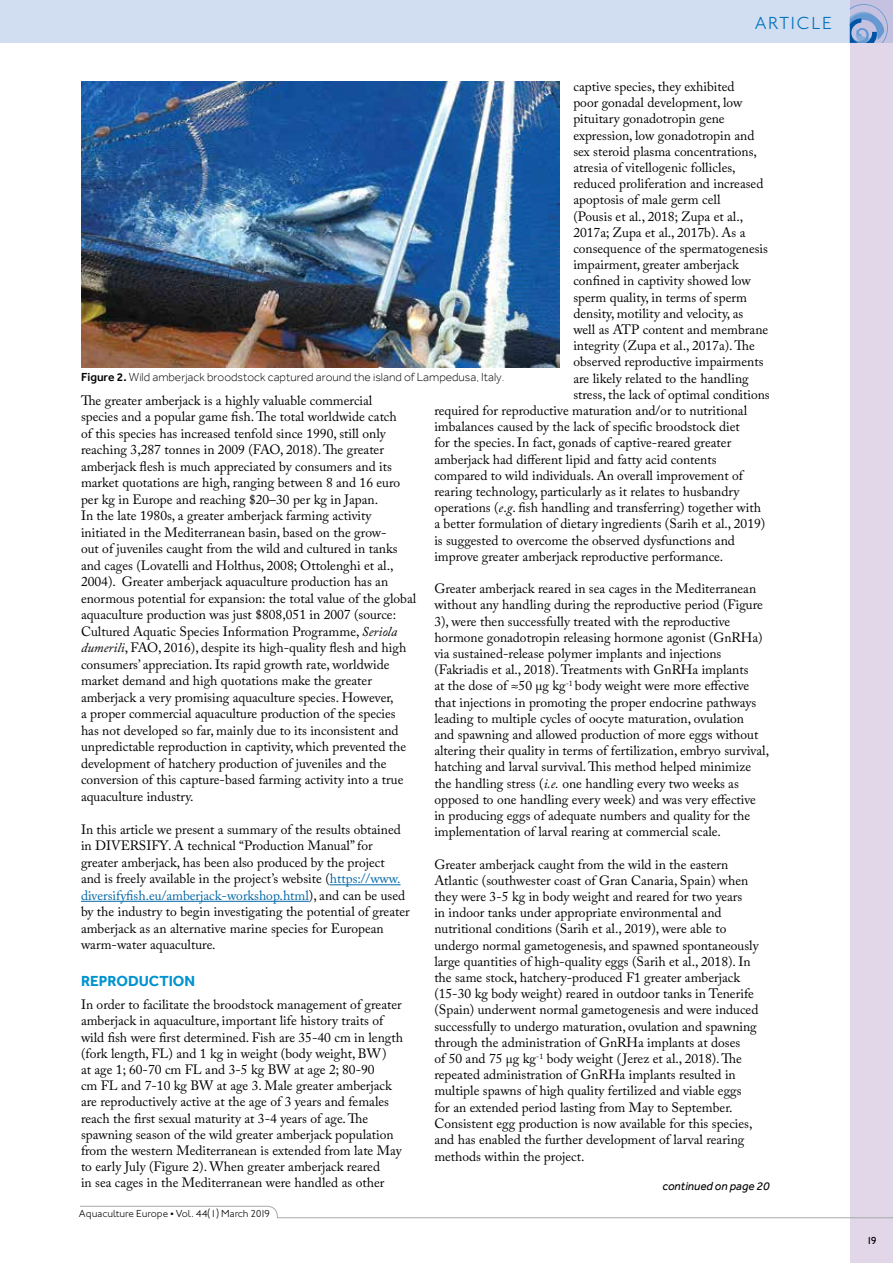
<style>
.page{position:relative;width:893px;height:1263px;background:#fff}
.page>*{position:absolute;margin:0;border:0;box-sizing:border-box;transform-origin:0 0}
.t1{font:300 18px "Johnston ITC";letter-spacing:.095em;color:#0072bc}
.t2{font:700 15px "Effra";color:#0093d0}
.t3{font:13.5px/16.2px "Adobe Caslon Pro";color:#000}
.t4{font:300 12px "Effra";color:#000}
.t5{font:italic 12px "Effra";color:#000}
.t6{font:300 10.5px "Johnston ITC";letter-spacing:-.005em;color:#000}
.t7{font:500 10.5px "Johnston ITC";color:#000}
.s1{font-style:italic}
.s2{font-weight:500}
.s3{color:#0066a6}
</style>
<div class="page">
<div style="left:0;top:0;width:893px;height:43px;background:#d1ddf1"></div>
<div style="left:850px;top:0;width:43px;height:1263px;background:#e2d7e9"></div>
<svg style="left:850px;top:4px;width:38px;height:39px"></svg>
<svg style="left:80px;top:1205px;width:813px;height:13px"></svg>
<hr style="left:330px;top:884px;width:71px;height:1px;background:#0066a6">
<hr style="left:81px;top:901px;width:228px;height:1px;background:#0066a6">
<img style="left:82px;top:81px;width:478px;height:287px">
<h1 class="t1" style="left:755px;top:13px;width:79px">ARTICLE</h1>
<p class="t3" style="left:573px;top:78px;width:163px">captive species, they exhibited</p>
<p class="t3" style="left:573px;top:94px;width:171px">poor gonadal development, low</p>
<p class="t3" style="left:573px;top:111px;width:153px">pituitary gonadotropin gene</p>
<p class="t3" style="left:573px;top:127px;width:182px">expression, low gonadotropin and</p>
<p class="t3" style="left:573px;top:143px;width:185px">sex steroid plasma concentrations,</p>
<p class="t3" style="left:573px;top:159px;width:164px">atresia of vitellogenic follicles,</p>
<p class="t3" style="left:573px;top:175px;width:191px">reduced proliferation and increased</p>
<p class="t3" style="left:573px;top:192px;width:149px">apoptosis of male germ cell</p>
<p class="t3" style="left:573px;top:208px;width:171px">(Pousis et al., 2018; Zupa et al.,</p>
<p class="t3" style="left:573px;top:224px;width:174px">2017a; Zupa et al., 2017b). As a</p>
<p class="t3" style="left:573px;top:240px;width:196px">consequence of the spermatogenesis</p>
<p class="t3" style="left:573px;top:256px;width:167px">impairment, greater amberjack</p>
<p class="t3" style="left:573px;top:273px;width:179px">confined in captivity showed low</p>
<p class="t3" style="left:573px;top:289px;width:175px">sperm quality, in terms of sperm</p>
<p class="t3" style="left:573px;top:305px;width:171px">density, motility and velocity, as</p>
<p class="t3" style="left:573px;top:321px;width:196px">well as ATP content and membrane</p>
<p class="t3" style="left:573px;top:337px;width:183px">integrity (Zupa et al., 2017a). The</p>
<p class="t3" style="left:573px;top:354px;width:192px">observed reproductive impairments</p>
<p class="t3" style="left:573px;top:370px;width:177px">are likely related to the handling</p>
<p class="t3" style="left:573px;top:386px;width:198px">stress, the lack of optimal conditions</p>
<p class="t3" style="left:434px;top:402px;width:314px">required for reproductive maturation and/or to nutritional</p>
<p class="t3" style="left:434px;top:418px;width:307px">imbalances caused by the lack of specific broodstock diet</p>
<p class="t3" style="left:434px;top:435px;width:298px">for the species. In fact, gonads of captive-reared greater</p>
<p class="t3" style="left:434px;top:451px;width:284px">amberjack had different lipid and fatty acid contents</p>
<p class="t3" style="left:434px;top:467px;width:310px">compared to wild individuals. An overall improvement of</p>
<p class="t3" style="left:434px;top:483px;width:307px">rearing technology, particularly as it relates to husbandry</p>
<p class="t3" style="left:434px;top:499px;width:328px">operations (<span class="s1">e</span>.<span class="s1">g</span>. fish handling and transferring) together with</p>
<p class="t3" style="left:434px;top:516px;width:332px">a better formulation of dietary ingredients (Sarih et al., 2019)</p>
<p class="t3" style="left:434px;top:532px;width:302px">is suggested to overcome the observed dysfunctions and</p>
<p class="t3" style="left:434px;top:548px;width:291px">improve greater amberjack reproductive performance.</p>
<p class="t3" style="left:434px;top:580px;width:336px">Greater amberjack reared in sea cages in the Mediterranean without any handling during the reproductive period (Figure 3), were then successfully treated with the reproductive hormone gonadotropin releasing hormone agonist (GnRHa) via sustained-release polymer implants and injections (Fakriadis et al., 2018). Treatments with GnRHa implants<br>at the dose of ≈50 μg kg<sup>-1</sup> body weight were more effective that injections in promoting the proper endocrine pathways leading to multiple cycles of oocyte maturation, ovulation<br>and spawning and allowed production of more eggs without altering their quality in terms of fertilization, embryo survival, hatching and larval survival. This method helped minimize the handling stress (<span class="s1">i.e.</span> one handling every two weeks as opposed to one handling every week) and was very effective in producing eggs of adequate numbers and quality for the implementation of larval rearing at commercial scale.</p>
<p class="t3" style="left:434px;top:856px;width:326px">Greater amberjack caught from the wild in the eastern Atlantic (southwester coast of Gran Canaria, Spain) when they were 3-5 kg in body weight and reared for two years<br>in indoor tanks under appropriate environmental and nutritional conditions (Sarih et al., 2019), were able to undergo normal gametogenesis, and spawned spontaneously large quantities of high-quality eggs (Sarih et al., 2018). In the same stock, hatchery-produced F1 greater amberjack (15-30 kg body weight) reared in outdoor tanks in Tenerife (Spain) underwent normal gametogenesis and were induced successfully to undergo maturation, ovulation and spawning through the administration of GnRHa implants at doses<br>of 50 and 75 μg kg<sup>-1</sup> body weight ( Jerez et al., 2018). The repeated administration of GnRHa implants resulted in multiple spawns of high quality fertilized and viable eggs for an extended period lasting from May to September.<br>Consistent egg production is now available for this species, and has enabled the further development of larval rearing methods within the project.</p>
<p class="t4" style="left:81px;top:370px;width:425px"><span class="s2">Figure 2.</span> Wild amberjack broodstock captured around the island of Lampedusa, Italy.</p>
<p class="t3" style="left:81px;top:392px;width:337px">The greater amberjack is a highly valuable commercial<br>species and a popular game fish. The total worldwide catch<br>of this species has increased tenfold since 1990, still only reaching 3,287 tonnes in 2009 (FAO, 2018). The greater amberjack flesh is much appreciated by consumers and its market quotations are high, ranging between 8 and 16 euro per kg in Europe and reaching $20–30 per kg in Japan.<br>In the late 1980s, a greater amberjack farming activity initiated in the Mediterranean basin, based on the grow-<br>out of juveniles caught from the wild and cultured in tanks and cages (Lovatelli and Holthus, 2008; Ottolenghi et al., 2004). Greater amberjack aquaculture production has an enormous potential for expansion: the total value of the global aquaculture production was just $808,051 in 2007 (source:<br>Cultured Aquatic Species Information Programme, <span class="s1">Seriola dumerili</span>, FAO, 2016), despite its high-quality flesh and high consumers’ appreciation. Its rapid growth rate, worldwide market demand and high quotations make the greater amberjack a very promising aquaculture species. However,<br>a proper commercial aquaculture production of the species has not developed so far, mainly due to its inconsistent and unpredictable reproduction in captivity, which prevented the development of hatchery production of juveniles and the conversion of this capture-based farming activity into a true aquaculture industry.</p>
<p class="t3" style="left:81px;top:821px;width:330px">In this article we present a summary of the results obtained in DIVERSIFY. A technical “Production Manual” for greater amberjack, has been also produced by the project<br>and is freely available in the project’s website (<span class="s3">https://www. diversifyfish.eu/amberjack-workshop.html</span>), and can be used by the industry to begin investigating the potential of greater amberjack as an alternative marine species for European warm-water aquaculture.</p>
<p class="t2" style="left:81px;top:972px;width:116px">REPRODUCTION</p>
<p class="t3" style="left:81px;top:996px;width:324px">In order to facilitate the broodstock management of greater amberjack in aquaculture, important life history traits of wild fish were first determined. Fish are 35-40 cm in length (fork length, FL) and 1 kg in weight (body weight, BW)<br>at age 1; 60-70 cm FL and 3-5 kg BW at age 2; 80-90<br>cm FL and 7-10 kg BW at age 3. Male greater amberjack are reproductively active at the age of 3 years and females reach the first sexual maturity at 3-4 years of age. The spawning season of the wild greater amberjack population from the western Mediterranean is extended from late May to early July (Figure 2). When greater amberjack reared<br>in sea cages in the Mediterranean were handled as other</p>
<p class="t5" style="left:662px;top:1179px;width:109px">continued on page 20</p>
<p class="t6" style="left:79px;top:1208px;width:193px">Aquaculture Europe • Vol. 44(1) March 2019</p>
<p class="t7" style="left:866px;top:1234px;width:12px">19</p>
</div>
